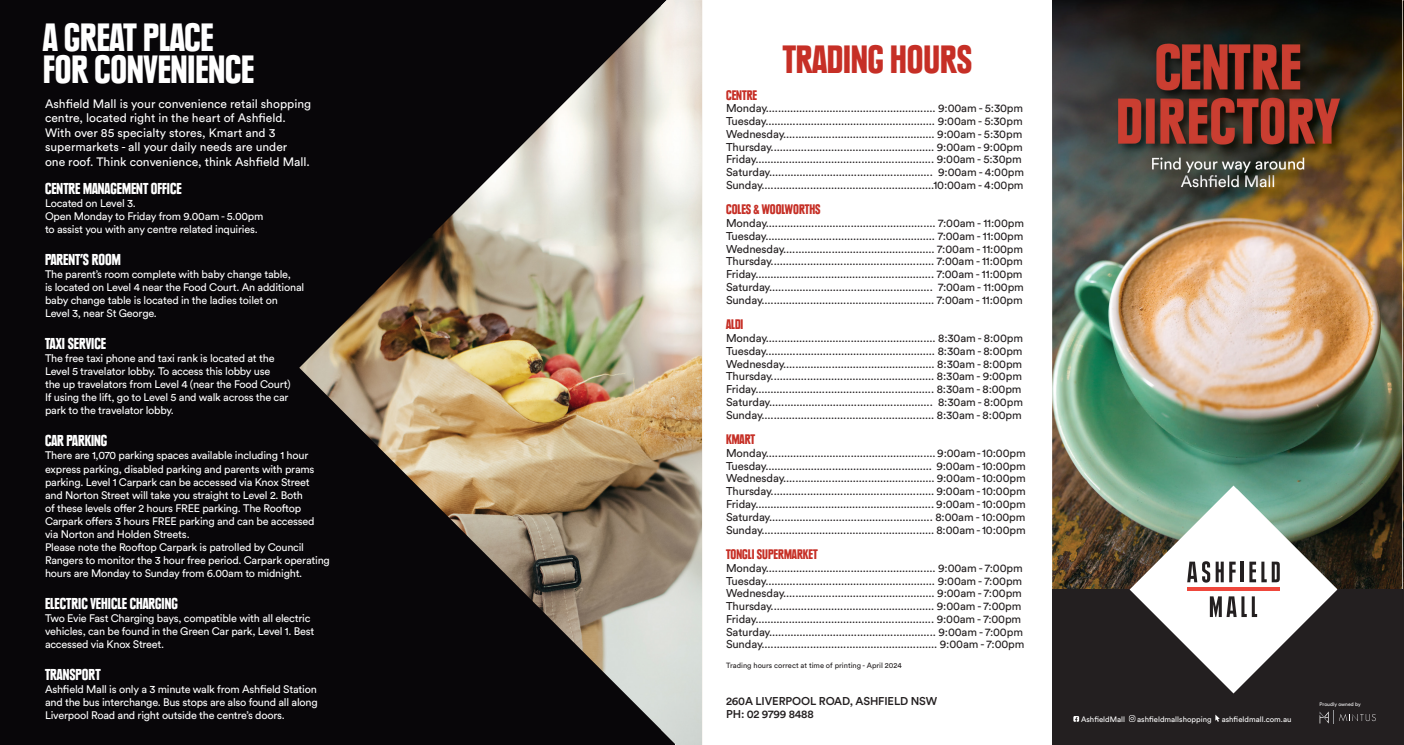
<style>
.page{position:relative;width:1404px;height:745px;background:#fff}
.page>*{position:absolute;margin:0;border:0;box-sizing:border-box;transform-origin:0 0}
.t1{font:900 condensed 39.12px/32px "Plak LT";color:#fff}
.t2{font:900 condensed 39.12px "Plak LT";color:#c62f26}
.t3{font:900 condensed 15.75px "Plak LT";color:#fff}
.t4{font:900 condensed 13.75px "Plak LT";color:#c62f26}
.t5{font:12.12px/14.5px "Circular Std";color:#fff}
.t6{font:11.25px "Circular Std";letter-spacing:-.01em;color:#231f20}
.t7{font:500 11.25px/13.5px "Circular Std";letter-spacing:-.01em;color:#231f20}
.t8{font:10.88px/13px "Circular Std";letter-spacing:-.02em;color:#fff}
.t9{font:7.75px "Circular Std";color:#fff}
.t10{font:7.5px "Circular Std";color:#231f20}
.t11{font:5.12px "Circular Std";letter-spacing:-.005em;color:#fff}
</style>
<div class="page">
<img style="left:1052px;top:0;width:351px;height:589px">
<div style="left:0;top:0;width:674px;height:744px;background:#080609"></div>
<div style="left:1052px;top:589px;width:351px;height:155px;background:#231f20"></div>
<svg style="left:1129px;top:485px;width:208px;height:208px"></svg>
<svg style="left:1186px;top:561px;width:37px;height:21px"></svg>
<svg style="left:1229px;top:561px;width:6px;height:21px"></svg>
<hr style="left:1240px;top:561px;width:3px;height:21px;background:#231f20">
<svg style="left:1249px;top:561px;width:6px;height:21px"></svg>
<svg style="left:1261px;top:561px;width:18px;height:21px"></svg>
<hr style="left:1186px;top:587px;width:93px;height:3px;background:#ef473c">
<svg style="left:1209px;top:596px;width:47px;height:20px"></svg>
<svg style="left:1073px;top:716px;width:5px;height:5px"></svg>
<svg style="left:1128px;top:715px;width:7px;height:6px"></svg>
<svg style="left:1215px;top:714px;width:4px;height:7px"></svg>
<svg style="left:1319px;top:710px;width:56px;height:13px"></svg>
<img style="left:299px;top:0;width:403px;height:744px">
<p class="t1" style="left:43px;top:21px;width:212px">A GREAT PLACE<br>FOR CONVENIENCE</p>
<p class="t5" style="left:45px;top:96px;width:268px">Ashfield Mall is your convenience retail shopping centre, located right in the heart of Ashfield.<br>With over 85 specialty stores, Kmart and 3 supermarkets - all your daily needs are under<br>one roof. Think convenience, think Ashfield Mall.</p>
<p class="t3" style="left:45px;top:179px;width:138px">CENTRE MANAGEMENT OFFICE</p>
<p class="t8" style="left:45px;top:196px;width:92px">Located on Level 3.</p>
<p class="t8" style="left:45px;top:209px;width:220px">Open Monday to Friday from 9.00am - 5.00pm</p>
<p class="t8" style="left:45px;top:222px;width:214px">to assist you with any centre related inquiries.</p>
<p class="t3" style="left:45px;top:250px;width:77px">PARENT’S ROOM</p>
<p class="t8" style="left:45px;top:267px;width:261px">The parent’s room complete with baby change table,<br>is located on Level 4 near the Food Court. An additional baby change table is located in the ladies toilet on Level 3, near St George.</p>
<p class="t3" style="left:45px;top:334px;width:63px">TAXI SERVICE</p>
<p class="t8" style="left:45px;top:351px;width:247px">The free taxi phone and taxi rank is located at the Level 5 travelator lobby. To access this lobby use<br>the up travelators from Level 4 (near the Food Court)<br>If using the lift, go to Level 5 and walk across the car park to the travelator lobby.</p>
<p class="t3" style="left:45px;top:431px;width:64px">CAR PARKING</p>
<p class="t8" style="left:45px;top:448px;width:286px">There are 1,070 parking spaces available including 1 hour express parking, disabled parking and parents with prams parking. Level 1 Carpark can be accessed via Knox Street and Norton Street will take you straight to Level 2. Both<br>of these levels offer 2 hours FREE parking. The Rooftop Carpark offers 3 hours FREE parking and can be accessed via Norton and Holden Streets.<br>Please note the Rooftop Carpark is patrolled by Council Rangers to monitor the 3 hour free period. Carpark operating hours are Monday to Sunday from 6.00am to midnight.</p>
<p class="t3" style="left:45px;top:593px;width:134px">ELECTRIC VEHICLE CHARGING</p>
<p class="t8" style="left:45px;top:611px;width:271px">Two Evie Fast Charging bays, compatible with all electric vehicles, can be found in the Green Car park, Level 1. Best accessed via Knox Street.</p>
<p class="t3" style="left:45px;top:664px;width:57px">TRANSPORT</p>
<p class="t8" style="left:45px;top:682px;width:274px;text-align:justify">Ashfield Mall is only a 3 minute walk from Ashfield Station and the bus interchange. Bus stops are also found all along Liverpool Road and right outside the centre’s doors.</p>
<p class="t2" style="left:782px;top:36px;width:191px">TRADING HOURS</p>
<p class="t4" style="left:726px;top:86px;width:33px">CENTRE</p>
<p class="t6" style="left:726px;top:101px;width:298px">Monday........................................................ 9:00am - 5:30pm</p>
<p class="t6" style="left:726px;top:114px;width:298px">Tuesday........................................................ 9:00am - 5:30pm</p>
<p class="t6" style="left:726px;top:127px;width:298px">Wednesday.................................................. 9:00am - 5:30pm</p>
<p class="t6" style="left:726px;top:140px;width:298px">Thursday...................................................... 9:00am - 9:00pm</p>
<p class="t6" style="left:726px;top:152px;width:297px">Friday........................................................... 9:00am - 5:30pm</p>
<p class="t6" style="left:726px;top:165px;width:299px">Saturday...................................................... 9:00am - 4:00pm</p>
<p class="t6" style="left:726px;top:178px;width:299px">Sunday.........................................................10:00am - 4:00pm</p>
<p class="t4" style="left:726px;top:201px;width:96px">COLES &amp; WOOLWORTHS</p>
<p class="t6" style="left:726px;top:216px;width:299px">Monday........................................................ 7:00am - 11:00pm</p>
<p class="t6" style="left:726px;top:229px;width:299px">Tuesday........................................................ 7:00am - 11:00pm</p>
<p class="t6" style="left:726px;top:242px;width:298px">Wednesday.................................................. 7:00am - 11:00pm</p>
<p class="t6" style="left:726px;top:254px;width:298px">Thursday...................................................... 7:00am - 11:00pm</p>
<p class="t6" style="left:726px;top:267px;width:298px">Friday........................................................... 7:00am - 11:00pm</p>
<p class="t6" style="left:726px;top:280px;width:299px">Saturday...................................................... 7:00am - 11:00pm</p>
<p class="t6" style="left:726px;top:293px;width:298px">Sunday......................................................... 7:00am - 11:00pm</p>
<p class="t4" style="left:726px;top:316px;width:19px">ALDI</p>
<p class="t6" style="left:726px;top:331px;width:298px">Monday........................................................ 8:30am - 8:00pm</p>
<p class="t6" style="left:726px;top:344px;width:298px">Tuesday........................................................ 8:30am - 8:00pm</p>
<p class="t6" style="left:726px;top:356px;width:297px">Wednesday.................................................. 8:30am - 8:00pm</p>
<p class="t6" style="left:726px;top:369px;width:297px">Thursday...................................................... 8:30am - 9:00pm</p>
<p class="t6" style="left:726px;top:382px;width:297px">Friday........................................................... 8:30am - 8:00pm</p>
<p class="t6" style="left:726px;top:395px;width:298px">Saturday...................................................... 8:30am - 8:00pm</p>
<p class="t6" style="left:726px;top:407px;width:297px">Sunday......................................................... 8:30am - 8:00pm</p>
<p class="t4" style="left:726px;top:431px;width:31px">KMART</p>
<p class="t6" style="left:726px;top:446px;width:301px">Monday........................................................ 9:00am - 10:00pm</p>
<p class="t6" style="left:726px;top:458px;width:301px">Tuesday....................................................... 9:00am - 10:00pm</p>
<p class="t6" style="left:726px;top:471px;width:301px">Wednesday.................................................. 9:00am - 10:00pm</p>
<p class="t6" style="left:726px;top:484px;width:301px">Thursday...................................................... 9:00am - 10:00pm</p>
<p class="t6" style="left:726px;top:497px;width:301px">Friday........................................................... 9:00am - 10:00pm</p>
<p class="t6" style="left:726px;top:509px;width:301px">Saturday...................................................... 8:00am - 10:00pm</p>
<p class="t6" style="left:726px;top:522px;width:301px">Sunday......................................................... 8:00am - 10:00pm</p>
<p class="t4" style="left:726px;top:545px;width:93px">TONGLI SUPERMARKET</p>
<p class="t6" style="left:726px;top:560px;width:298px">Monday........................................................ 9:00am - 7:00pm</p>
<p class="t6" style="left:726px;top:573px;width:297px">Tuesday........................................................ 9:00am - 7:00pm</p>
<p class="t6" style="left:726px;top:586px;width:297px">Wednesday.................................................. 9:00am - 7:00pm</p>
<p class="t6" style="left:726px;top:599px;width:297px">Thursday...................................................... 9:00am - 7:00pm</p>
<p class="t6" style="left:726px;top:611px;width:296px">Friday........................................................... 9:00am - 7:00pm</p>
<p class="t6" style="left:726px;top:624px;width:298px">Saturday....................................................... 9:00am - 7:00pm</p>
<p class="t6" style="left:726px;top:637px;width:300px">Sunday.......................................................... 9:00am - 7:00pm</p>
<p class="t10" style="left:726px;top:660px;width:177px">Trading hours correct at time of printing - April 2024</p>
<p class="t7" style="left:726px;top:693px;width:213px">260A LIVERPOOL ROAD, ASHFIELD NSW<br>PH: 02 9799 8488</p>
<p class="t9" style="left:1080px;top:714px;width:45px">AshfieldMall</p>
<p class="t9" style="left:1137px;top:714px;width:76px">ashfieldmallshopping</p>
<p class="t9" style="left:1221px;top:714px;width:71px">ashfieldmall.com.au</p>
<p class="t11" style="left:1319px;top:700px;width:43px">Proudly owned by</p>
</div>
